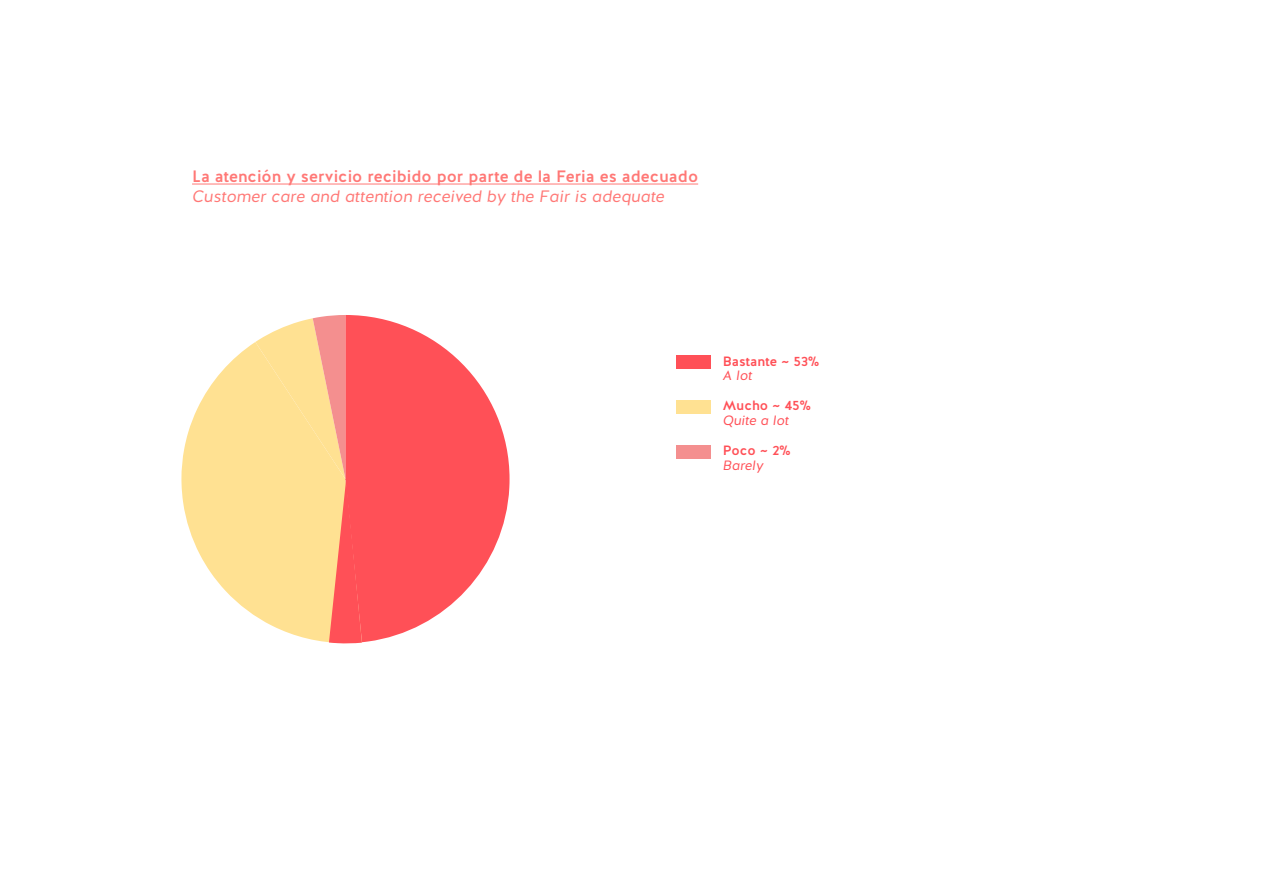
<style>
.page{position:relative;width:1263px;height:893px;background:#fff}
.page>*{position:absolute;margin:0;border:0;box-sizing:border-box;transform-origin:0 0}
.t1{font:500 16.5px "Halis GR";color:#ff7876}
.t2{font:italic 16.5px "Halis GR";color:#ff7876}
.t3{font:500 13.5px "Halis GR";color:#ff5057}
.t4{font:italic 13.5px "Halis GR";color:#ff5057}
</style>
<div class="page">
<div style="left:676px;top:356px;width:35px;height:13px;background:#ff5057"></div>
<div style="left:676px;top:400px;width:35px;height:14px;background:#ffe192"></div>
<div style="left:676px;top:445px;width:35px;height:13px;background:#f48f8f"></div>
<hr style="left:192px;top:184px;width:506px;height:1px;background:#ff7876">
<svg style="left:181px;top:342px;width:74px;height:274px;fill:#ffe192"></svg>
<svg style="left:362px;top:315px;width:147px;height:327px;fill:#ff5057"></svg>
<svg style="left:255px;top:315px;width:107px;height:329px;background:#fec08b"></svg>
<p class="t1" style="left:192px;top:166px;width:508px">La atención y servicio recibido por parte de la Feria es adecuado</p>
<p class="t2" style="left:192px;top:185px;width:474px">Customer care and attention received by the Fair is adequate</p>
<p class="t3" style="left:723px;top:352px;width:98px">Bastante ~ 53%</p>
<p class="t4" style="left:723px;top:367px;width:31px">A lot</p>
<p class="t3" style="left:723px;top:397px;width:89px">Mucho ~ 45%</p>
<p class="t4" style="left:723px;top:412px;width:67px">Quite a lot</p>
<p class="t3" style="left:723px;top:441px;width:69px">Poco ~ 2%</p>
<p class="t4" style="left:723px;top:456px;width:42px">Barely</p>
</div>
